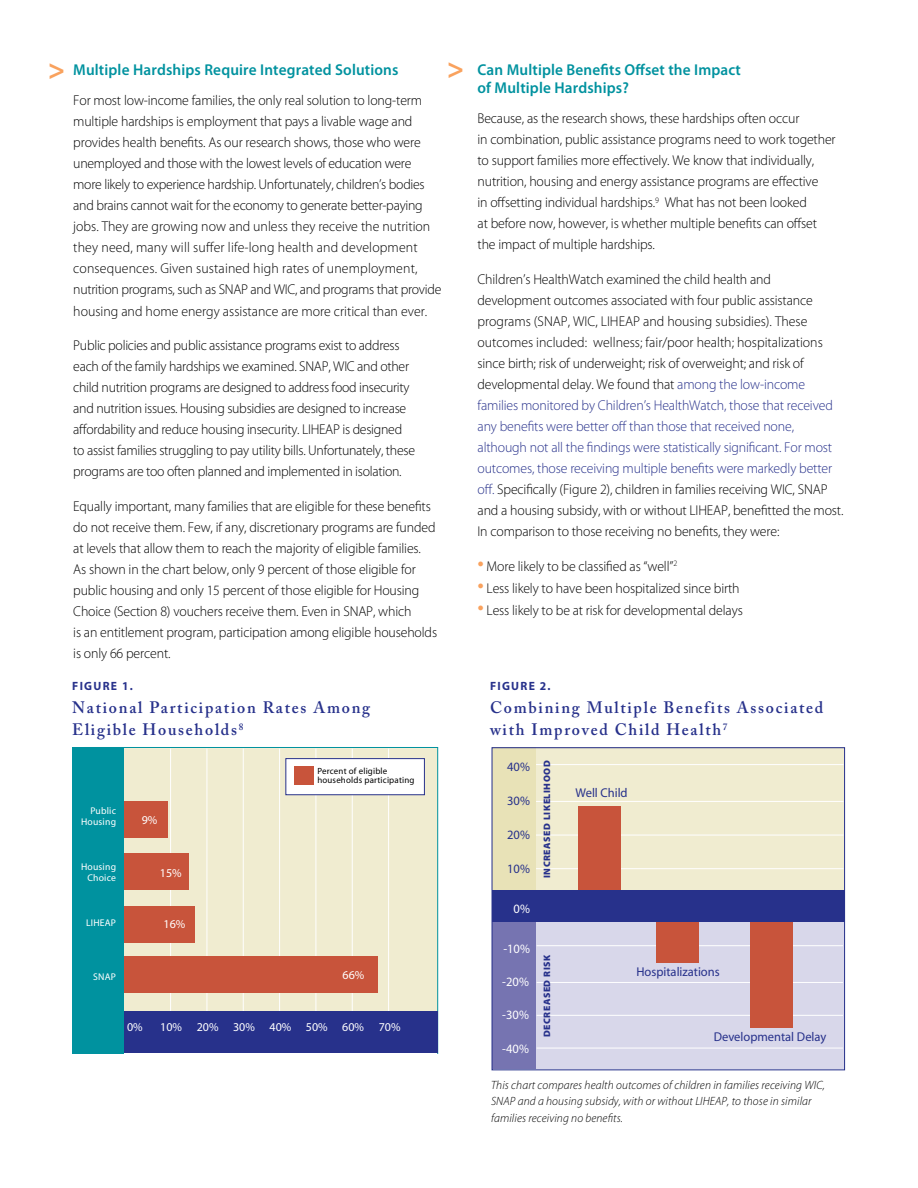
<style>
.page{position:relative;width:918px;height:1188px;background:#fff}
.page>*{position:absolute;margin:0;border:0;box-sizing:border-box;transform-origin:0 0}
.t1{font:700 29.4px "Myriad Pro";color:#f9a25e}
.t2{font:600 16.5px/22.5px "Adobe Caslon Pro";letter-spacing:.11em;color:#27318b}
.t3{font:600 15.75px/18px "Myriad Pro";letter-spacing:.01em;color:#00929f}
.t4{font:300 14.25px/21px "Myriad Pro";letter-spacing:-.01em;color:#000}
.t5{font:12.75px "Myriad";color:#27318b}
.t6{font:12.75px "Myriad";color:#fff}
.t7{font:italic 300 12px/16.5px "Myriad Pro";letter-spacing:.01em;color:#000}
.t8{font:12px "Myriad";color:#fff}
.t9{font:700 12px "Myriad";letter-spacing:.11em;color:#27318b}
.t10{font:10.35px "Myriad";letter-spacing:.02em;color:#fff}
.t11{font:9.75px/11.2px "Myriad";letter-spacing:.02em;color:#fff;text-align:right}
.t12{font:900 9.45px "Myriad Pro";letter-spacing:.055em;color:#27318b}
.t13{font:9px/9px "Myriad";letter-spacing:.02em;color:#000}
.s1{color:#27318b}
.s2{font-size:27px;color:#f9a25e}
</style>
<div class="page">
<div style="left:497px;top:748px;width:347px;height:308px;background:#f0ecd0"></div>
<div style="left:516px;top:909px;width:329px;height:160px;background:#d8d7ea"></div>
<div style="left:493px;top:747px;width:43px;height:161px;background:#e8e2b7"></div>
<div style="left:493px;top:909px;width:43px;height:160px;background:#7674b1"></div>
<div style="left:492px;top:747px;width:353px;height:323px;border:1px solid #27318b"></div>
<hr style="left:536px;top:868px;width:307px;height:1px;background:#fff">
<hr style="left:536px;top:835px;width:307px;height:1px;background:#fff">
<hr style="left:536px;top:801px;width:307px;height:1px;background:#fff">
<hr style="left:536px;top:764px;width:307px;height:1px;background:#fff">
<div style="left:579px;top:806px;width:42px;height:86px;background:#c8543b"></div>
<hr style="left:537px;top:945px;width:306px;height:1px;background:#fff">
<hr style="left:537px;top:982px;width:306px;height:1px;background:#fff">
<hr style="left:537px;top:1015px;width:306px;height:1px;background:#fff">
<hr style="left:537px;top:1048px;width:306px;height:1px;background:#fff">
<div style="left:657px;top:920px;width:42px;height:42px;background:#c8543b"></div>
<div style="left:750px;top:921px;width:43px;height:106px;background:#c8543b"></div>
<div style="left:492px;top:891px;width:353px;height:31px;background:#27318b"></div>
<div style="left:123px;top:747px;width:315px;height:264px;background:#f0ecd0"></div>
<div style="left:123px;top:1011px;width:315px;height:42px;background:#27318b"></div>
<div style="left:286px;top:758px;width:139px;height:37px;background:#fff;border:1px solid #27318b"></div>
<div style="left:294px;top:766px;width:19px;height:18px;background:#c8543b"></div>
<div style="left:123px;top:801px;width:44px;height:36px;background:#c8543b"></div>
<div style="left:123px;top:853px;width:66px;height:37px;background:#c8543b"></div>
<div style="left:123px;top:906px;width:71px;height:36px;background:#c8543b"></div>
<div style="left:123px;top:956px;width:255px;height:37px;background:#c8543b"></div>
<div style="left:72px;top:747px;width:51px;height:306px;background:#00929f"></div>
<h1 class="t1" style="left:48px;top:50px;width:18px">&gt;</h1>
<h1 class="t1" style="left:447px;top:49px;width:18px">&gt;</h1>
<p class="t3" style="left:73px;top:61px;width:327px">Multiple Hardships Require Integrated Solutions</p>
<p class="t4" style="left:73px;top:90px;width:370px">For most low-income families, the only real solution to long-term multiple hardships is employment that pays a livable wage and provides health benefits. As our research shows, those who were unemployed and those with the lowest levels of education were more likely to experience hardship. Unfortunately, children’s bodies and brains cannot wait for the economy to generate better-paying jobs. They are growing now and unless they receive the nutrition they need, many will suffer life-long health and development consequences. Given sustained high rates of unemployment, nutrition programs, such as SNAP and WIC, and programs that provide housing and home energy assistance are more critical than ever.</p>
<p class="t4" style="left:73px;top:335px;width:343px">Public policies and public assistance programs exist to address each of the family hardships we examined. SNAP, WIC and other child nutrition programs are designed to address food insecurity and nutrition issues. Housing subsidies are designed to increase affordability and reduce housing insecurity. LIHEAP is designed to assist families struggling to pay utility bills. Unfortunately, these programs are too often planned and implemented in isolation.</p>
<p class="t4" style="left:73px;top:495px;width:365px">Equally important, many families that are eligible for these benefits do not receive them. Few, if any, discretionary programs are funded at levels that allow them to reach the majority of eligible families.<br>As shown in the chart below, only 9 percent of those eligible for public housing and only 15 percent of those eligible for Housing Choice (Section 8) vouchers receive them. Even in SNAP, which<br>is an entitlement program, participation among eligible households is only 66 percent.</p>
<p class="t9" style="left:72px;top:680px;width:62px">FIGURE 1.</p>
<p class="t2" style="left:72px;top:696px;width:299px">National Participation Rates Among<br>Eligible Households<sup>8</sup></p>
<p class="t11" style="left:81px;top:806px;width:36px">Public<br>Housing</p>
<p class="t11" style="left:81px;top:861px;width:36px">Housing<br>Choice</p>
<p class="t11" style="left:86px;top:918px;width:31px">LIHEAP</p>
<p class="t8" style="left:142px;top:814px;width:17px">9%</p>
<p class="t8" style="left:160px;top:867px;width:23px">15%</p>
<p class="t8" style="left:164px;top:918px;width:23px">16%</p>
<p class="t13" style="left:317px;top:767px;width:99px">Percent of eligible households participating</p>
<p class="t11" style="left:93px;top:971px;width:24px">SNAP</p>
<p class="t8" style="left:343px;top:969px;width:23px">66%</p>
<p class="t10" style="left:282px;top:1017px;width:40px">seriously</p>
<p class="t8" style="left:127px;top:1021px;width:17px">0%</p>
<p class="t8" style="left:160px;top:1021px;width:242px">10% 20% 30% 40% 50% 60% 70%</p>
<p class="t3" style="left:478px;top:61px;width:265px">Can Multiple Benefits Offset the Impact of Multiple Hardships?</p>
<p class="t4" style="left:478px;top:108px;width:360px">Because, as the research shows, these hardships often occur<br>in combination, public assistance programs need to work together to support families more effectively. We know that individually, nutrition, housing and energy assistance programs are effective<br>in offsetting individual hardships.<sup>9</sup> What has not been looked<br>at before now, however, is whether multiple benefits can offset the impact of multiple hardships.</p>
<p class="t4" style="left:478px;top:269px;width:367px">Children’s HealthWatch examined the child health and development outcomes associated with four public assistance programs (SNAP, WIC, LIHEAP and housing subsidies). These outcomes included: wellness; fair/poor health; hospitalizations since birth; risk of underweight; risk of overweight; and risk of developmental delay. We found that <span class="s1">among the low-income families monitored by Children’s HealthWatch, those that received any benefits were better off than those that received none, although not all the findings were statistically significant. For most outcomes, those receiving multiple benefits were markedly better off.</span> Specifically (Figure 2), children in families receiving WIC, SNAP and a housing subsidy, with or without LIHEAP, benefitted the most.<br>In comparison to those receiving no benefits, they were:</p>
<p class="t4" style="left:478px;top:556px;width:201px"><span class="s2">•</span> More likely to be classified as “well”<sup>2</sup></p>
<p class="t4" style="left:478px;top:578px;width:264px"><span class="s2">•</span> Less likely to have been hospitalized since birth</p>
<p class="t4" style="left:478px;top:599px;width:267px"><span class="s2">•</span> Less likely to be at risk for developmental delays</p>
<p class="t9" style="left:490px;top:680px;width:62px">FIGURE 2.</p>
<p class="t2" style="left:490px;top:696px;width:335px">Combining Multiple Benefits Associated with Improved Child Health<sup>7</sup></p>
<p class="t5" style="left:507px;top:760px;width:24px">40%</p>
<p class="t5" style="left:507px;top:794px;width:24px">30%</p>
<p class="t5" style="left:507px;top:828px;width:24px">20%</p>
<p class="t5" style="left:507px;top:862px;width:24px">10%</p>
<p class="t6" style="left:514px;top:902px;width:18px">0%</p>
<p class="t6" style="left:503px;top:942px;width:28px">-10%</p>
<p class="t6" style="left:502px;top:976px;width:28px">-20%</p>
<p class="t6" style="left:502px;top:1009px;width:28px">-30%</p>
<p class="t6" style="left:502px;top:1042px;width:28px">-40%</p>
<p class="t12" style="left:541px;top:878px;width:119px;rotate:-90deg">INCREASED LIKELIHOOD</p>
<p class="t5" style="left:576px;top:786px;width:54px">Well Child</p>
<p class="t12" style="left:541px;top:1037px;width:84px;rotate:-90deg">DECREASED RISK</p>
<p class="t5" style="left:636px;top:965px;width:85px">Hospitalizations</p>
<p class="t5" style="left:714px;top:1031px;width:114px">Developmental Delay</p>
<p class="t7" style="left:491px;top:1076px;width:335px">This chart compares health outcomes of children in families receiving WIC,<br>SNAP and a housing subsidy, with or without LIHEAP, to those in similar families receiving no benefits.</p>
</div>
